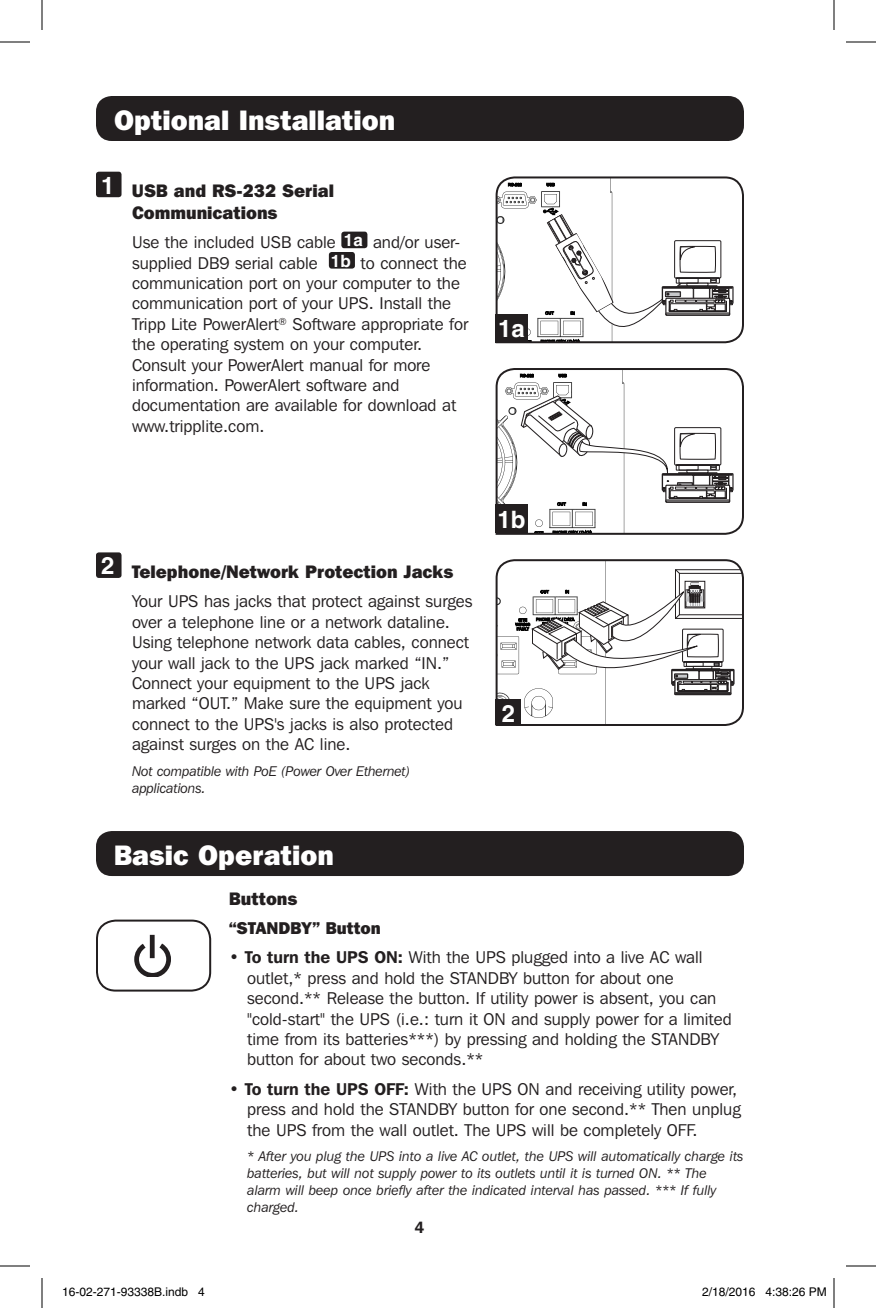
<style>
.page{position:relative;width:876px;height:1308px;background:#fff}
.page>*{position:absolute;margin:0;border:0;box-sizing:border-box;transform-origin:0 0}
.Chapters{font:800 28px "Franklin Gothic IT Cby BT";color:#fff}
.t1{font:700 24px "Helvetica";color:#fff}
.Installation_callout{font:800 18px/21.6px "Franklin Gothic IT Cby BT";color:#231f20}
.Istallation_callout{font:17px/20.4px "Franklin Gothic IT Cby BT";color:#231f20}
.Operation_bullet_tex{font:17px/20.4px "Franklin Gothic IT Cby BT";color:#231f20}
.Operation_subhead2{font:800 17px "Franklin Gothic IT Cby BT";color:#231f20}
.t2{font:700 17px "Helvetica";color:#fff}
.t3{font:600 16px "Franklin Gothic IT Cby BT";color:#231f20}
.Operationbullet_note{font:italic 14px/16.8px "Franklin Gothic IT Cby BT";color:#231f20}
.Istallation_callout-2{font:italic 14px/16.8px "Franklin Gothic IT Cby BT";letter-spacing:-.01em;color:#231f20}
.t4{font:12px "Helvetica";color:#000}
.s1{font-weight:600}
</style>
<div class="page">
<div style="left:96px;top:172px;width:26px;height:25px;background:#231f20;border-radius:3px"></div>
<div style="left:341px;top:232px;width:26px;height:16px;background:#231f20;border-radius:3px"></div>
<div style="left:329px;top:252px;width:26px;height:17px;background:#231f20;border-radius:3px"></div>
<div style="left:96px;top:552px;width:26px;height:26px;background:#231f20;border-radius:3px"></div>
<svg style="left:495px;top:176px;width:249px;height:168px"></svg>
<div style="left:496px;top:314px;width:32px;height:28px;background:#231f20"></div>
<svg style="left:495px;top:368px;width:249px;height:167px"></svg>
<svg style="left:495px;top:559px;width:249px;height:167px"></svg>
<div style="left:496px;top:700px;width:25px;height:25px;background:#231f20"></div>
<div style="left:496px;top:505px;width:32px;height:28px;background:#231f20"></div>
<svg style="left:134px;top:939px;width:36px;height:38px"></svg>
<div style="left:150px;top:935px;width:5px;height:23px;background:#231f20"></div>
<div style="left:96px;top:920px;width:115px;height:72px;border:2px solid #231f20;border-radius:19px"></div>
<div style="left:96px;top:96px;width:648px;height:45px;background:#231f20;border-radius:16px"></div>
<div style="left:96px;top:831px;width:648px;height:45px;background:#231f20;border-radius:16px"></div>
<hr style="left:0;top:42px;width:30px;height:1px;background:#000">
<hr style="left:846px;top:42px;width:30px;height:1px;background:#000">
<hr style="left:0;top:1266px;width:30px;height:1px;background:#000">
<hr style="left:846px;top:1266px;width:30px;height:1px;background:#000">
<hr style="left:42px;top:0;width:1px;height:30px;background:#000">
<hr style="left:42px;top:1278px;width:1px;height:30px;background:#000">
<hr style="left:834px;top:0;width:1px;height:30px;background:#000">
<hr style="left:834px;top:1278px;width:1px;height:30px;background:#000">
<p class="Chapters" style="left:114px;top:102px;width:283px">Optional Installation</p>
<p class="t1" style="left:101px;top:171px;width:15px">1</p>
<p class="Installation_callout" style="left:132px;top:180px;width:204px">USB and RS-232 Serial<br>Communications</p>
<p class="Istallation_callout" style="left:132px;top:232px;width:205px">Use the included USB cable</p>
<p class="t2" style="left:344px;top:230px;width:20px">1a</p>
<p class="Istallation_callout" style="left:373px;top:232px;width:89px">and/or user-</p>
<p class="Istallation_callout" style="left:132px;top:252px;width:187px">supplied DB9 serial cable</p>
<p class="t2" style="left:331px;top:251px;width:21px">1b</p>
<p class="Istallation_callout" style="left:132px;top:252px;width:338px;text-indent:229px">to connect the communication port on your computer to the communication port of your UPS. Install the Tripp Lite PowerAlert<sup>®</sup> Software appropriate for the operating system on your computer.<br>Consult your PowerAlert manual for more information. PowerAlert software and documentation are available for download at www.tripplite.com.</p>
<p class="t1" style="left:498px;top:314px;width:28px">1a</p>
<p class="t1" style="left:101px;top:551px;width:15px">2</p>
<p class="Installation_callout" style="left:132px;top:560px;width:323px">Telephone/Network Protection Jacks</p>
<p class="Istallation_callout" style="left:132px;top:591px;width:342px">Your UPS has jacks that protect against surges over a telephone line or a network dataline.<br>Using telephone network data cables, connect your wall jack to the UPS jack marked “IN.” Connect your equipment to the UPS jack marked “OUT.” Make sure the equipment you connect to the UPS's jacks is also protected against surges on the AC line.</p>
<p class="Istallation_callout-2" style="left:132px;top:762px;width:280px">Not compatible with PoE (Power Over Ethernet) applications.</p>
<p class="Chapters" style="left:114px;top:837px;width:221px">Basic Operation</p>
<p class="t1" style="left:498px;top:505px;width:30px">1b</p>
<p class="t1" style="left:502px;top:699px;width:15px">2</p>
<p class="Installation_callout" style="left:229px;top:887px;width:70px">Buttons</p>
<p class="Operation_subhead2" style="left:229px;top:917px;width:153px">“STANDBY” Button</p>
<p class="Operation_bullet_tex" style="left:247px;top:947px;width:486px;text-indent:-18px"><span class="s1">• To turn the UPS ON:</span> With the UPS plugged into a live AC wall outlet,* press and hold the STANDBY button for about one second.** Release the button. If utility power is absent, you can "cold-start" the UPS (i.e.: turn it ON and supply power for a limited time from its batteries***) by pressing and holding the STANDBY button for about two seconds.**</p>
<p class="Operation_bullet_tex" style="left:247px;top:1078px;width:495px;text-indent:-18px"><span class="s1">• To turn the UPS OFF:</span> With the UPS ON and receiving utility power, press and hold the STANDBY button for one second.** Then unplug the UPS from the wall outlet. The UPS will be completely OFF.</p>
<p class="Operationbullet_note" style="left:247px;top:1148px;width:498px">* After you plug the UPS into a live AC outlet, the UPS will automatically charge its batteries, but will not supply power to its outlets until it is turned ON. ** The alarm will beep once briefly after the indicated interval has passed. *** If fully charged.</p>
<p class="t3" style="left:414px;top:1218px;width:11px">4</p>
<p class="t4" style="left:62px;top:1285px;width:144px">16-02-271-93338B.indb 4</p>
<p class="t4" style="left:702px;top:1285px;width:126px">2/18/2016 4:38:26 PM</p>
</div>
